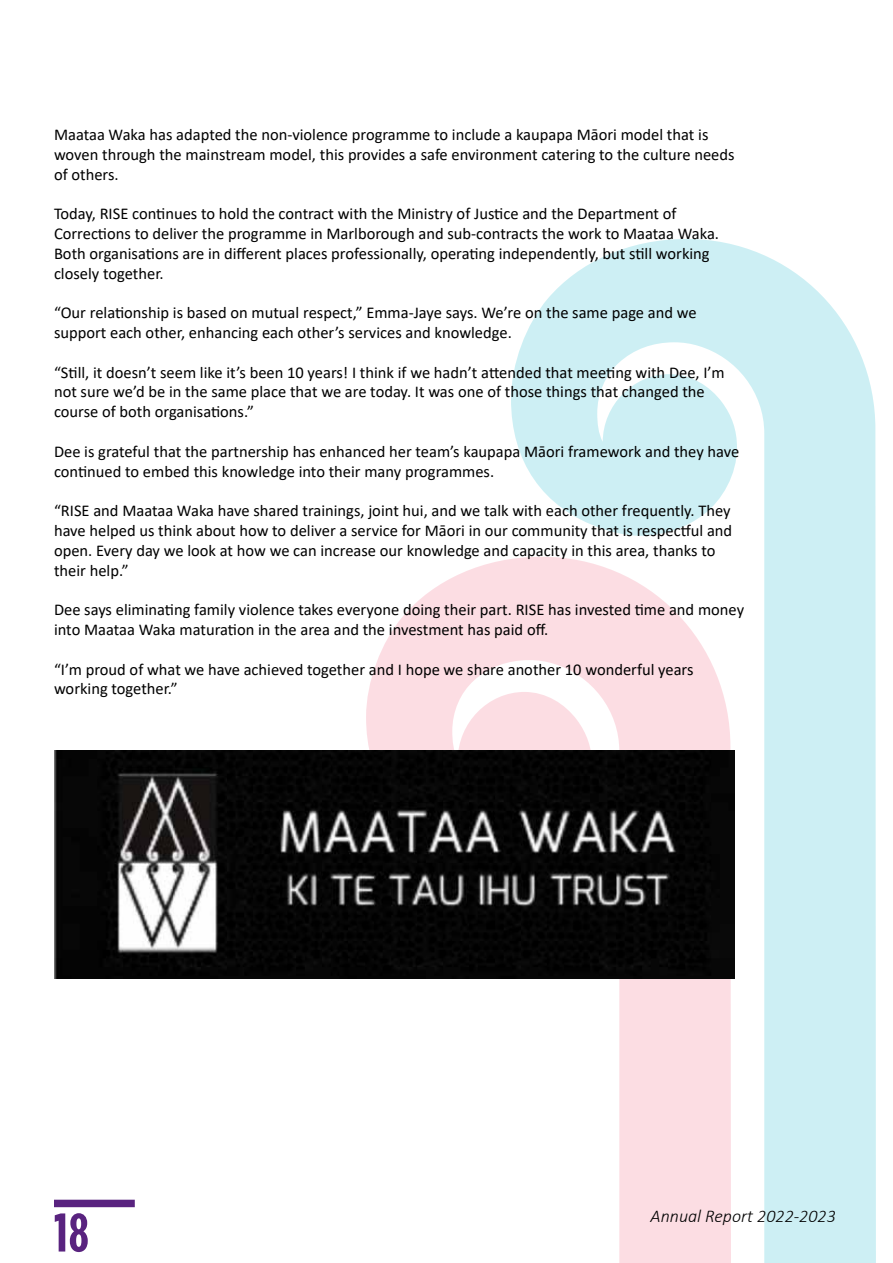
<style>
.page{position:relative;width:893px;height:1263px;background:#fff}
.page>*{position:absolute;margin:0;border:0;box-sizing:border-box;transform-origin:0 0}
.t1{font:700 54px "Gotham Condensed";color:#59237f}
.t2{font:italic 300 18px "Calibri";color:#000}
.t3{font:16.5px/19.8px "Calibri";color:#000}
</style>
<div class="page">
<svg style="left:511px;top:239px;width:365px;height:1024px;fill:#cdeff4"></svg>
<svg style="left:366px;top:556px;width:365px;height:707px"></svg>
<div style="left:54px;top:1200px;width:81px;height:7px;background:#59237f"></div>
<img style="left:54px;top:751px;width:680px;height:227px">
<p class="t3" style="left:54px;top:124px;width:682px">Maataa Waka has adapted the non-violence programme to include a kaupapa Māori model that is woven through the mainstream model, this provides a safe environment catering to the culture needs of others.</p>
<p class="t3" style="left:54px;top:203px;width:667px">Today, RISE continues to hold the contract with the Ministry of Justice and the Department of Corrections to deliver the programme in Marlborough and sub-contracts the work to Maataa Waka.<br>Both organisations are in different places professionally, operating independently, but still working closely together.</p>
<p class="t3" style="left:54px;top:302px;width:644px">“Our relationship is based on mutual respect,” Emma-Jaye says. We’re on the same page and we support each other, enhancing each other’s services and knowledge.</p>
<p class="t3" style="left:54px;top:362px;width:672px">“Still, it doesn’t seem like it’s been 10 years! I think if we hadn’t attended that meeting with Dee, I’m not sure we’d be in the same place that we are today. It was one of those things that changed the course of both organisations.”</p>
<p class="t3" style="left:54px;top:441px;width:687px">Dee is grateful that the partnership has enhanced her team’s kaupapa Māori framework and they have continued to embed this knowledge into their many programmes.</p>
<p class="t3" style="left:54px;top:500px;width:680px">“RISE and Maataa Waka have shared trainings, joint hui, and we talk with each other frequently. They have helped us think about how to deliver a service for Māori in our community that is respectful and open. Every day we look at how we can increase our knowledge and capacity in this area, thanks to their help.”</p>
<p class="t3" style="left:54px;top:599px;width:692px">Dee says eliminating family violence takes everyone doing their part. RISE has invested time and money into Maataa Waka maturation in the area and the investment has paid off.</p>
<p class="t3" style="left:54px;top:659px;width:641px">“I’m proud of what we have achieved together and I hope we share another 10 wonderful years working together.”</p>
<h1 class="t1" style="left:54px;top:1201px;width:36px">18</h1>
<p class="t2" style="left:651px;top:1205px;width:187px">Annual Report 2022-2023</p>
</div>
